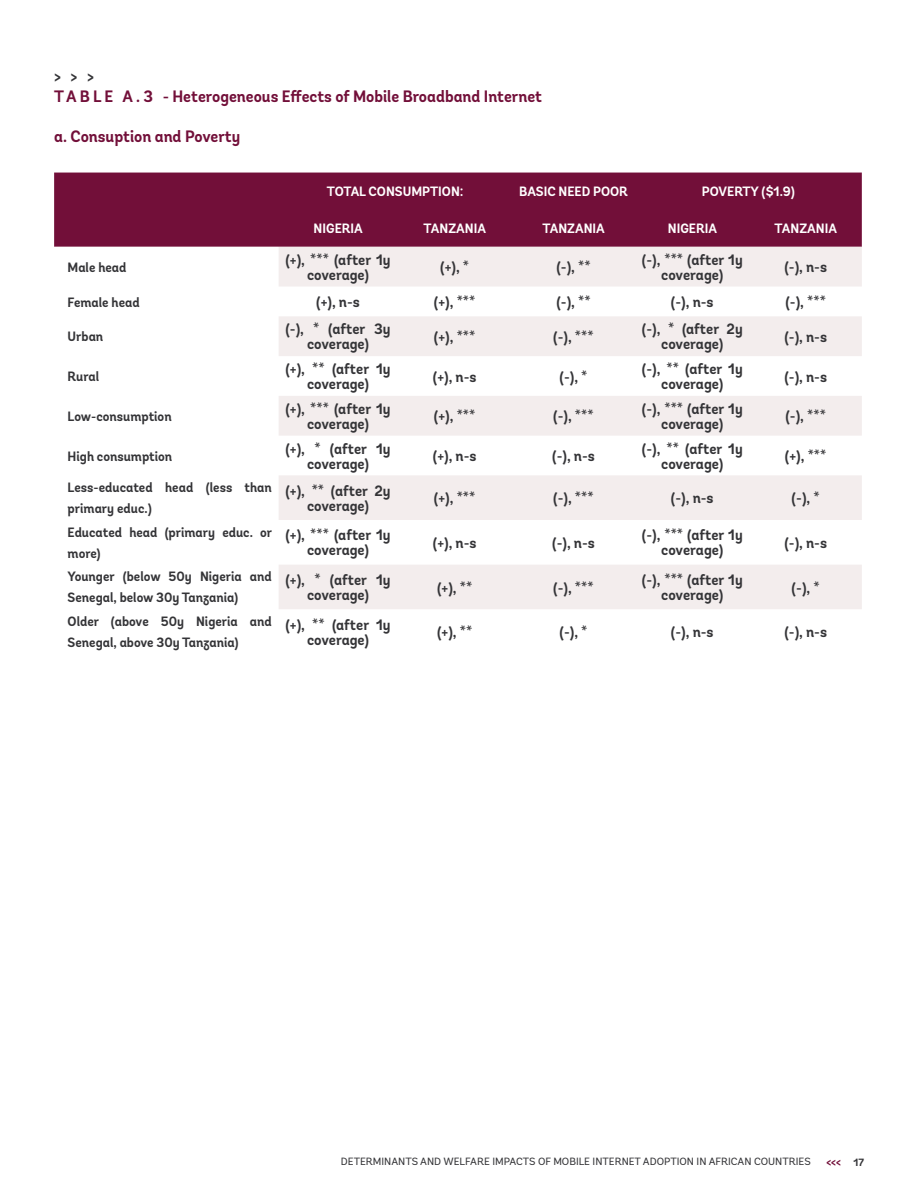
<style>
.page{position:relative;width:918px;height:1188px;background:#fff}
.page>*{position:absolute;margin:0;border:0;box-sizing:border-box;transform-origin:0 0}
.t1{font:700 16.5px "Andes";color:#720f39;scale:.95 1}
.t2{font:700 16.5px "Andes";color:#343437;scale:.95 1}
.body{font:700 15px/15px "Andes";color:#343437;text-align:center;scale:.95 1}
.body-2{font:700 13.5px/21px "Andes";color:#343437;scale:.95 1}
.body-3{font:700 13.5px "Andes";color:#fff;scale:.95 1}
.t3{font:700 12px "Andes";color:#720f39;scale:.95 1}
.t4{font:10.5px "Andes";color:#343437}
.s1{font-size:10.5px;color:#343437}
</style>
<div class="page">
<div style="left:54px;top:173px;width:808px;height:74px;background:#720f39"></div>
<svg style="left:279px;top:247px;width:583px;height:362px;fill:#f3eded"></svg>
<p class="t2" style="left:54px;top:66px;width:43px">&gt; &gt; &gt;</p>
<p class="t1" style="left:54px;top:86px;width:515px">TA B L E A . 3 - Heterogeneous Effects of Mobile Broadband Internet</p>
<p class="t1" style="left:54px;top:126px;width:197px">a. Consuption and Poverty</p>
<p class="body-3" style="left:327px;top:183px;width:145px">TOTAL CONSUMPTION:</p>
<p class="body-3" style="left:519px;top:183px;width:116px">BASIC NEED POOR</p>
<p class="body-3" style="left:702px;top:183px;width:99px">POVERTY ($1.9)</p>
<p class="body-3" style="left:314px;top:220px;width:53px">NIGERIA</p>
<p class="body-3" style="left:424px;top:220px;width:67px">TANZANIA</p>
<p class="body-3" style="left:542px;top:220px;width:67px">TANZANIA</p>
<p class="body-3" style="left:668px;top:220px;width:53px">NIGERIA</p>
<p class="body-3" style="left:775px;top:220px;width:67px">TANZANIA</p>
<p class="body-2" style="left:68px;top:257px;width:63px">Male head</p>
<p class="body" style="left:285px;top:253px;width:112px">(+), *** (after 1y coverage)</p>
<p class="body" style="left:440px;top:260px;width:32px">(+), *</p>
<p class="body" style="left:556px;top:260px;width:38px">(-), **</p>
<p class="body" style="left:642px;top:253px;width:108px">(-), *** (after 1y coverage)</p>
<p class="body" style="left:784px;top:260px;width:46px">(-), n-s</p>
<p class="body-2" style="left:68px;top:292px;width:77px">Female head</p>
<p class="body" style="left:316px;top:295px;width:47px">(+), n-s</p>
<p class="body" style="left:434px;top:295px;width:45px">(+), ***</p>
<p class="body" style="left:556px;top:295px;width:38px">(-), **</p>
<p class="body" style="left:671px;top:295px;width:46px">(-), n-s</p>
<p class="body" style="left:785px;top:295px;width:44px">(-), ***</p>
<p class="body-2" style="left:68px;top:327px;width:39px">Urban</p>
<p class="body" style="left:285px;top:322px;width:112px">(-), * (after 3y coverage)</p>
<p class="body" style="left:434px;top:330px;width:45px">(+), ***</p>
<p class="body" style="left:553px;top:330px;width:44px">(-), ***</p>
<p class="body" style="left:642px;top:322px;width:108px">(-), * (after 2y coverage)</p>
<p class="body" style="left:784px;top:330px;width:46px">(-), n-s</p>
<p class="body-2" style="left:68px;top:366px;width:35px">Rural</p>
<p class="body" style="left:285px;top:362px;width:112px">(+), ** (after 1y coverage)</p>
<p class="body" style="left:433px;top:369px;width:47px">(+), n-s</p>
<p class="body" style="left:559px;top:369px;width:31px">(-), *</p>
<p class="body" style="left:642px;top:362px;width:108px">(-), ** (after 1y coverage)</p>
<p class="body" style="left:784px;top:369px;width:46px">(-), n-s</p>
<p class="body-2" style="left:68px;top:406px;width:111px">Low-consumption</p>
<p class="body" style="left:285px;top:402px;width:112px">(+), *** (after 1y coverage)</p>
<p class="body" style="left:434px;top:409px;width:45px">(+), ***</p>
<p class="body" style="left:553px;top:409px;width:44px">(-), ***</p>
<p class="body" style="left:642px;top:402px;width:108px">(-), *** (after 1y coverage)</p>
<p class="body" style="left:785px;top:409px;width:44px">(-), ***</p>
<p class="body-2" style="left:68px;top:446px;width:112px">High consumption</p>
<p class="body" style="left:285px;top:441px;width:112px">(+), * (after 1y coverage)</p>
<p class="body" style="left:433px;top:449px;width:47px">(+), n-s</p>
<p class="body" style="left:552px;top:449px;width:46px">(-), n-s</p>
<p class="body" style="left:642px;top:441px;width:108px">(-), ** (after 1y coverage)</p>
<p class="body" style="left:785px;top:449px;width:45px">(+), ***</p>
<p class="body-2" style="left:68px;top:478px;width:216px">Less-educated head (less than primary educ.)</p>
<p class="body" style="left:285px;top:484px;width:112px">(+), ** (after 2y coverage)</p>
<p class="body" style="left:434px;top:491px;width:45px">(+), ***</p>
<p class="body" style="left:553px;top:491px;width:44px">(-), ***</p>
<p class="body" style="left:671px;top:491px;width:46px">(-), n-s</p>
<p class="body" style="left:792px;top:491px;width:31px">(-), *</p>
<p class="body-2" style="left:68px;top:522px;width:217px">Educated head (primary educ. or more)</p>
<p class="body" style="left:285px;top:528px;width:112px">(+), *** (after 1y coverage)</p>
<p class="body" style="left:433px;top:536px;width:47px">(+), n-s</p>
<p class="body" style="left:552px;top:536px;width:46px">(-), n-s</p>
<p class="body" style="left:642px;top:528px;width:108px">(-), *** (after 1y coverage)</p>
<p class="body" style="left:784px;top:536px;width:46px">(-), n-s</p>
<p class="body-2" style="left:68px;top:567px;width:217px">Younger (below 50y Nigeria and<br>Senegal, below 30y Tanzania)</p>
<p class="body" style="left:285px;top:573px;width:112px">(+), * (after 1y coverage)</p>
<p class="body" style="left:437px;top:580px;width:39px">(+), **</p>
<p class="body" style="left:553px;top:580px;width:44px">(-), ***</p>
<p class="body" style="left:642px;top:573px;width:108px">(-), *** (after 1y coverage)</p>
<p class="body" style="left:792px;top:580px;width:31px">(-), *</p>
<p class="body-2" style="left:68px;top:611px;width:217px">Older (above 50y Nigeria and<br>Senegal, above 30y Tanzania)</p>
<p class="body" style="left:285px;top:617px;width:112px">(+), ** (after 1y coverage)</p>
<p class="body" style="left:437px;top:625px;width:39px">(+), **</p>
<p class="body" style="left:559px;top:625px;width:31px">(-), *</p>
<p class="body" style="left:671px;top:625px;width:46px">(-), n-s</p>
<p class="body" style="left:784px;top:625px;width:46px">(-), n-s</p>
<p class="t4" style="left:341px;top:1155px;width:471px">DETERMINANTS AND WELFARE IMPACTS OF MOBILE INTERNET ADOPTION IN AFRICAN COUNTRIES</p>
<p class="t3" style="left:826px;top:1154px;width:41px">&lt;&lt;&lt; <span class="s1">17</span></p>
</div>
